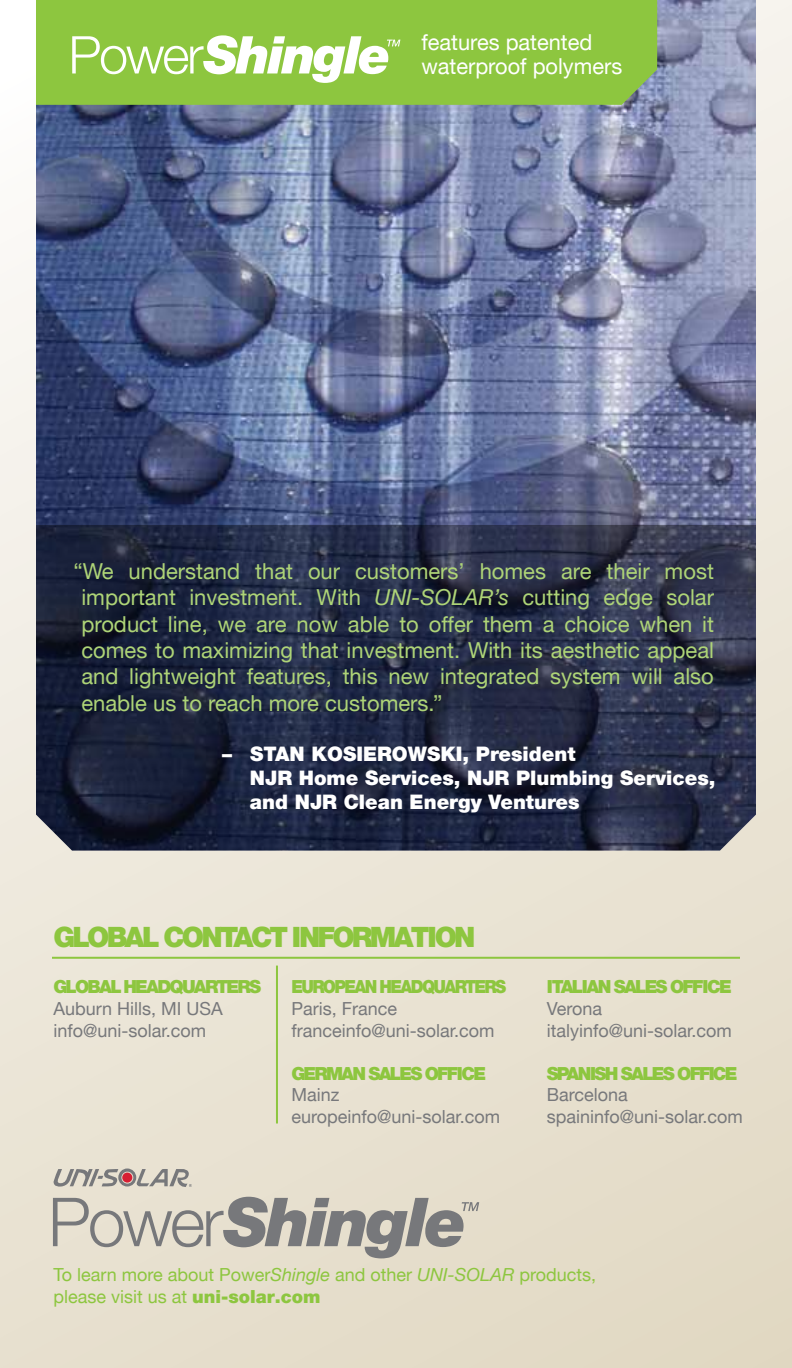
<style>
.page{position:relative;width:792px;height:1368px;background:#fff}
.page>*{position:absolute;margin:0;border:0;box-sizing:border-box;transform-origin:0 0}
.t1{font:italic 900 67.6px "Helvetica Neue LT";letter-spacing:-.04em;color:#77787b}
.t2{font:italic 900 52.2px "Helvetica Neue LT";letter-spacing:-.04em;color:#fff}
.t3{font:900 28px "Helvetica Neue LT";letter-spacing:-.1em;color:#8dc63f}
.t4{font:22px/26.4px "Helvetica Neue LT";color:#aed477;text-align:justify}
.t5{font:22px/24px "Helvetica Neue LT";color:#fff}
.t6{font:900 20px/24px "Helvetica Neue LT";color:#fff}
.t7{font:18px/21.6px "Helvetica Neue LT";color:#77787b}
.t8{font:18px/21.6px "Helvetica Neue LT";color:#8dc63f}
.t9{font:900 18px "Helvetica Neue LT";letter-spacing:-.1em;color:#8dc63f}
.t10{font:900 18px "Helvetica Neue LT";letter-spacing:-.1em;color:#8dc63f;scale:.92 1}
.s1{font-weight:300;font-style:normal}
.s2{font-style:italic}
.s3{font-weight:900}
</style>
<div class="page">
<div style="left:0;top:0;width:792px;height:1368px;background:linear-gradient(to bottom,#f9f7f4,#e3dbc7)"></div>
<img style="left:36px;top:0;width:720px;height:525px">
<svg style="left:53px;top:1169px;width:139px;height:19px;background:#b9b5ad"></svg>
<div style="left:122px;top:1173px;width:10px;height:10px;background:#d71f33;border-radius:50%"></div>
<svg style="left:36px;top:525px;width:720px;height:325px;background:#232a43"></svg>
<hr style="left:52px;top:957px;width:688px;height:2px;background:#8dc63f">
<hr style="left:276px;top:966px;width:2px;height:157px;background:#8dc63f">
<svg style="left:462px;top:1202px;width:17px;height:9px"></svg>
<svg style="left:8px;top:0;width:668px;height:105px;background:#91c64b"></svg>
<svg style="left:387px;top:40px;width:13px;height:6px"></svg>
<h2 class="t2" style="left:68px;top:23px;width:324px"><span class="s1">Power</span>Shingle</h2>
<p class="t5" style="left:421px;top:30px;width:202px">features patented waterproof polymers</p>
<p class="t4" style="left:81px;top:557px;width:634px;text-indent:-8px">“We understand that our customers’ homes are their most important investment. With <span class="s2">UNI-SOLAR’s</span> cutting edge solar product line, we are now able to offer them a choice when it comes to maximizing that investment. With its aesthetic appeal and lightweight features, this new integrated system will also enable us to reach more customers.”</p>
<p class="t6" style="left:222px;top:742px;width:56px">– Stan</p>
<p class="t6" style="left:312px;top:742px;width:30px">Kosiero</p>
<p class="t6" style="left:250px;top:742px;width:467px;text-indent:158px">wski , President<br>NJR Home Services, NJR Plumbing Services, and NJR Clean Energy Ventures</p>
<p class="t3" style="left:53px;top:921px;width:424px">GLOBAL CONTACT INFORMATION</p>
<p class="t9" style="left:53px;top:976px;width:209px">GLOBAL HEADQUARTERS</p>
<p class="t7" style="left:53px;top:998px;width:171px">Auburn Hills, MI USA info@uni-solar.com</p>
<p class="t10" style="left:291px;top:976px;width:235px">EUROPEAN HEADQUARTERS</p>
<p class="t7" style="left:291px;top:998px;width:205px">Paris, France franceinfo@uni-solar.com</p>
<p class="t9" style="left:291px;top:1063px;width:196px">GERMAN SALES OFFICE</p>
<p class="t7" style="left:291px;top:1084px;width:210px">Mainz europeinfo@uni-solar.com</p>
<h1 class="t1" style="left:48px;top:1181px;width:421px"><span class="s1">Power</span>Shingle</h1>
<p class="t9" style="left:547px;top:976px;width:187px">ITALIAN SALES OFFICE</p>
<p class="t7" style="left:547px;top:998px;width:187px">Verona italyinfo@uni-solar.com</p>
<p class="t9" style="left:547px;top:1063px;width:192px">SPANISH SALES OFFICE</p>
<p class="t7" style="left:547px;top:1084px;width:198px">Barcelona spaininfo@uni-solar.com</p>
<p class="t8" style="left:53px;top:1264px;width:544px">To learn more about Power<span class="s2">Shingle</span> and other <span class="s2">UNI-SOLAR</span> products, please visit us at <span class="s3">uni-solar.com</span></p>
</div>
